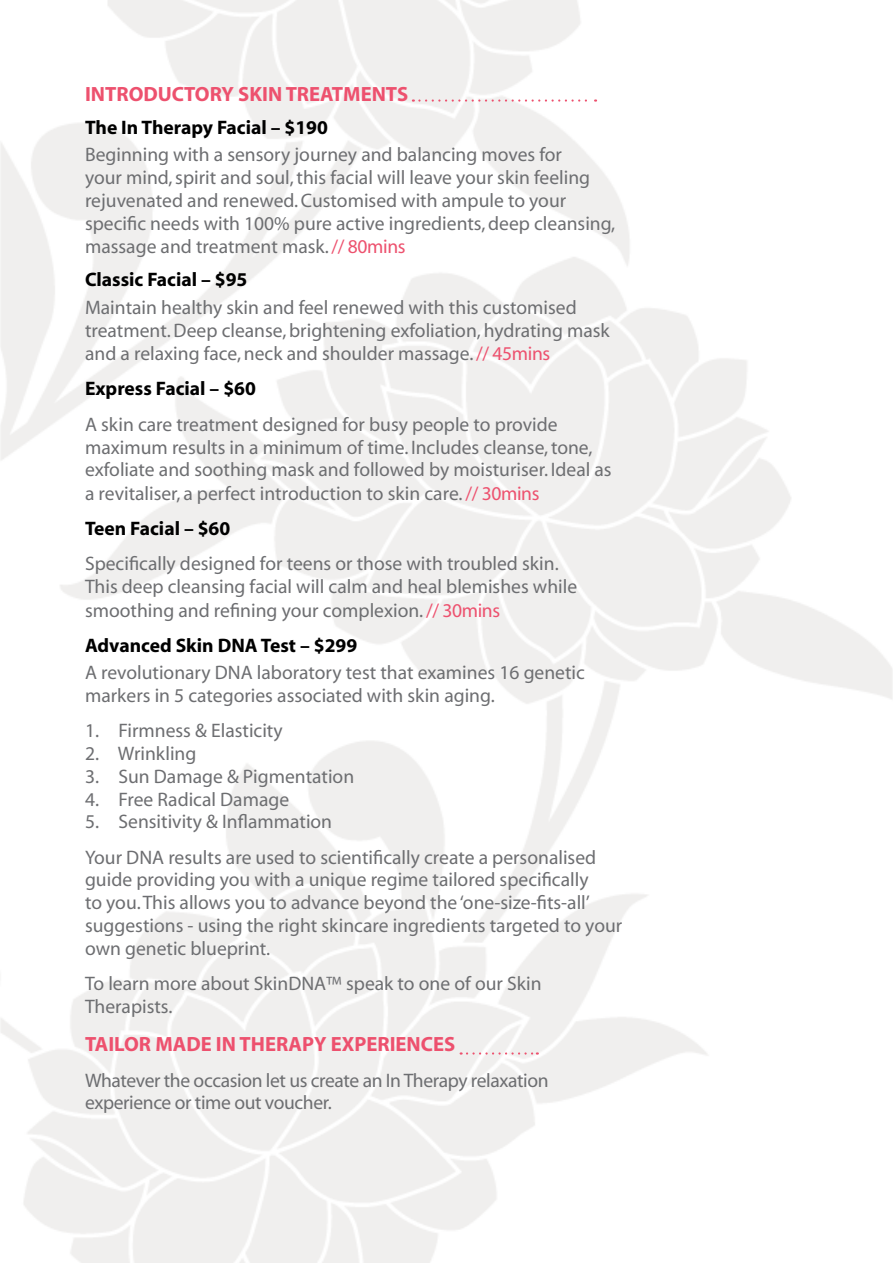
<style>
.page{position:relative;width:893px;height:1263px;background:#fff}
.page>*{position:absolute;margin:0;border:0;box-sizing:border-box;transform-origin:0 0}
.t1{font:20.7px "Myriad Bold Norm";color:#ed516e}
.t2{font:19.65px/23.1px "Myriad";color:#6d6e71}
.t3{font:19.65px "Myriad Bold Norm";color:#000}
.t4{font:19.65px/22.8px "Myriad";letter-spacing:-.02em;color:#6d6e71}
.s1{color:#ed516e}
</style>
<div class="page">
<img style="left:0;top:0;width:893px;height:1263px">
<svg style="left:413px;top:99px;width:183px;height:3px"></svg>
<svg style="left:461px;top:1052px;width:77px;height:2px"></svg>
<p class="t1" style="left:85px;top:83px;width:325px">INTRODUCTORY SKIN TREATMENTS</p>
<p class="t3" style="left:85px;top:117px;width:244px">The In Therapy Facial – $190</p>
<p class="t2" style="left:85px;top:144px;width:532px">Beginning with a sensory journey and balancing moves for<br>your mind, spirit and soul, this facial will leave your skin feeling rejuvenated and renewed. Customised with ampule to your specific needs with 100% pure active ingredients, deep cleansing, massage and treatment mask. <span class="s1">// 80mins</span></p>
<p class="t3" style="left:85px;top:270px;width:164px">Classic Facial – $95</p>
<p class="t2" style="left:85px;top:297px;width:526px">Maintain healthy skin and feel renewed with this customised treatment. Deep cleanse, brightening exfoliation, hydrating mask and a relaxing face, neck and shoulder massage. <span class="s1">// 45mins</span></p>
<p class="t3" style="left:85px;top:379px;width:172px">Express Facial – $60</p>
<p class="t2" style="left:85px;top:413px;width:528px">A skin care treatment designed for busy people to provide maximum results in a minimum of time. Includes cleanse, tone, exfoliate and soothing mask and followed by moisturiser. Ideal as a revitaliser, a perfect introduction to skin care. <span class="s1">// 30mins</span></p>
<p class="t3" style="left:85px;top:518px;width:147px">Teen Facial – $60</p>
<p class="t2" style="left:85px;top:553px;width:494px">Specifically designed for teens or those with troubled skin.<br>This deep cleansing facial will calm and heal blemishes while smoothing and refining your complexion. <span class="s1">// 30mins</span></p>
<p class="t3" style="left:85px;top:635px;width:274px">Advanced Skin DNA Test – $299</p>
<p class="t2" style="left:85px;top:662px;width:501px">A revolutionary DNA laboratory test that examines 16 genetic markers in 5 categories associated with skin aging.</p>
<p class="t2" style="left:85px;top:720px;width:199px">1. Firmness &amp; Elasticity</p>
<p class="t2" style="left:85px;top:743px;width:113px">2. Wrinkling</p>
<p class="t2" style="left:85px;top:765px;width:271px">3. Sun Damage &amp; Pigmentation</p>
<p class="t2" style="left:85px;top:788px;width:206px">4. Free Radical Damage</p>
<p class="t2" style="left:85px;top:805px;width:513px;line-height:35.2px">5. Sensitivity &amp; Inflammation<br>Your DNA results are used to scientifically create a personalised</p>
<p class="t2" style="left:85px;top:869px;width:539px">guide providing you with a unique regime tailored specifically<br>to you. This allows you to advance beyond the ‘one-size-fits-all’ suggestions - using the right skincare ingredients targeted to your own genetic blueprint.</p>
<p class="t2" style="left:85px;top:973px;width:458px">To learn more about SkinDNA™ speak to one of our Skin<br>Therapists.</p>
<p class="t1" style="left:85px;top:1034px;width:85px">Tai lor made</p>
<p class="t1" style="left:216px;top:1034px;width:163px">In Therapy Experiences</p>
<p class="t4" style="left:85px;top:1069px;width:465px">Whatever the occasion let us create an In Therapy relaxation experience or time out voucher.</p>
</div>
